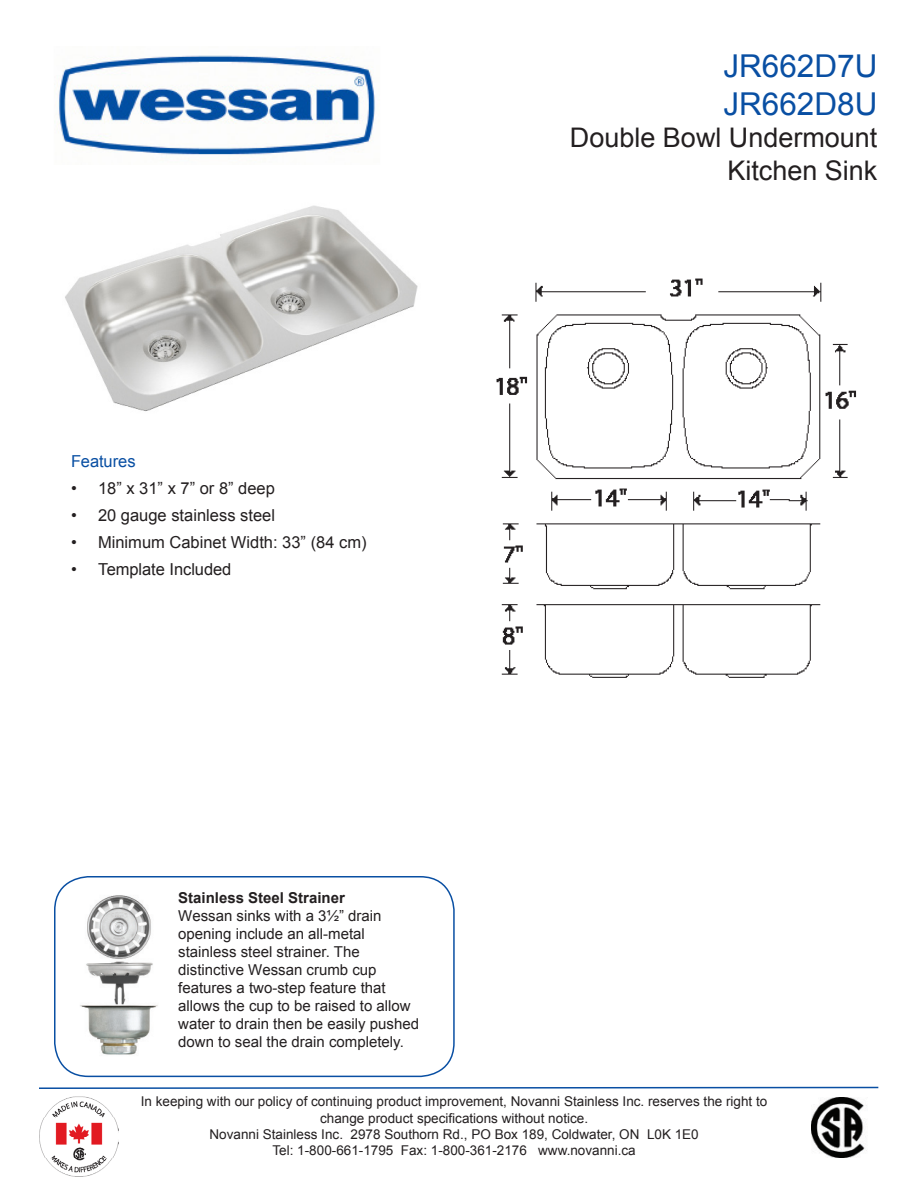
<style>
.page{position:relative;width:918px;height:1188px;background:#fff}
.page>*{position:absolute;margin:0;border:0;box-sizing:border-box;transform-origin:0 0}
.t1{font:31.5px "Arial";color:#094fa3}
.t2{font:27px/32.4px "Arial";color:#231f20;text-align:right}
.t3{font:16.5px "Arial";color:#231f20}
.t4{font:16.5px "Arial";letter-spacing:-.005em;color:#094fa3}
.t5{font:15px/18px "Arial";color:#231f20}
.t6{font:700 15px "Arial";color:#231f20}
.t7{font:13.5px/16.2px "Arial";color:#231f20;text-align:center}
</style>
<div class="page">
<div style="left:54px;top:876px;width:401px;height:201px;border:2px solid #094fa3;border-radius:34px"></div>
<img style="left:80px;top:895px;width:78px;height:160px">
<svg style="left:39px;top:1086px;width:840px;height:3px"></svg>
<img style="left:812px;top:1098px;width:55px;height:60px">
<img style="left:39px;top:1096px;width:80px;height:81px">
<img style="left:57px;top:55px;width:318px;height:100px">
<img style="left:496px;top:278px;width:361px;height:400px">
<img style="left:65px;top:205px;width:353px;height:207px">
<p class="t4" style="left:71px;top:450px;width:66px">Features</p>
<p class="t3" style="left:71px;top:478px;width:205px">• 18” x 31” x 7” or 8” deep</p>
<p class="t3" style="left:71px;top:505px;width:206px">• 20 gauge stainless steel</p>
<p class="t3" style="left:71px;top:532px;width:297px">• Minimum Cabinet Width: 33” (84 cm)</p>
<p class="t3" style="left:71px;top:559px;width:162px">• Template Included</p>
<p class="t6" style="left:178px;top:888px;width:168px">Stainless Steel Strainer</p>
<p class="t5" style="left:178px;top:907px;width:242px">Wessan sinks with a 3½” drain opening include an all-metal stainless steel strainer. The distinctive Wessan crumb cup features a two-step feature that allows the cup to be raised to allow water to drain then be easily pushed down to seal the drain completely.</p>
<p class="t1" style="left:723px;top:45px;width:156px">JR662D7U</p>
<p class="t1" style="left:723px;top:83px;width:156px">JR662D8U</p>
<p class="t2" style="left:570px;top:122px;width:309px">Double Bowl Undermount<br>Kitchen Sink</p>
<p class="t7" style="left:141px;top:1094px;width:628px">In keeping with our policy of continuing product improvement, Novanni Stainless Inc. reserves the right to change product specifications without notice.<br>Novanni Stainless Inc. 2978 Southorn Rd., PO Box 189, Coldwater, ON L0K 1E0<br>Tel: 1-800-661-1795 Fax: 1-800-361-2176 www.novanni.ca</p>
</div>
